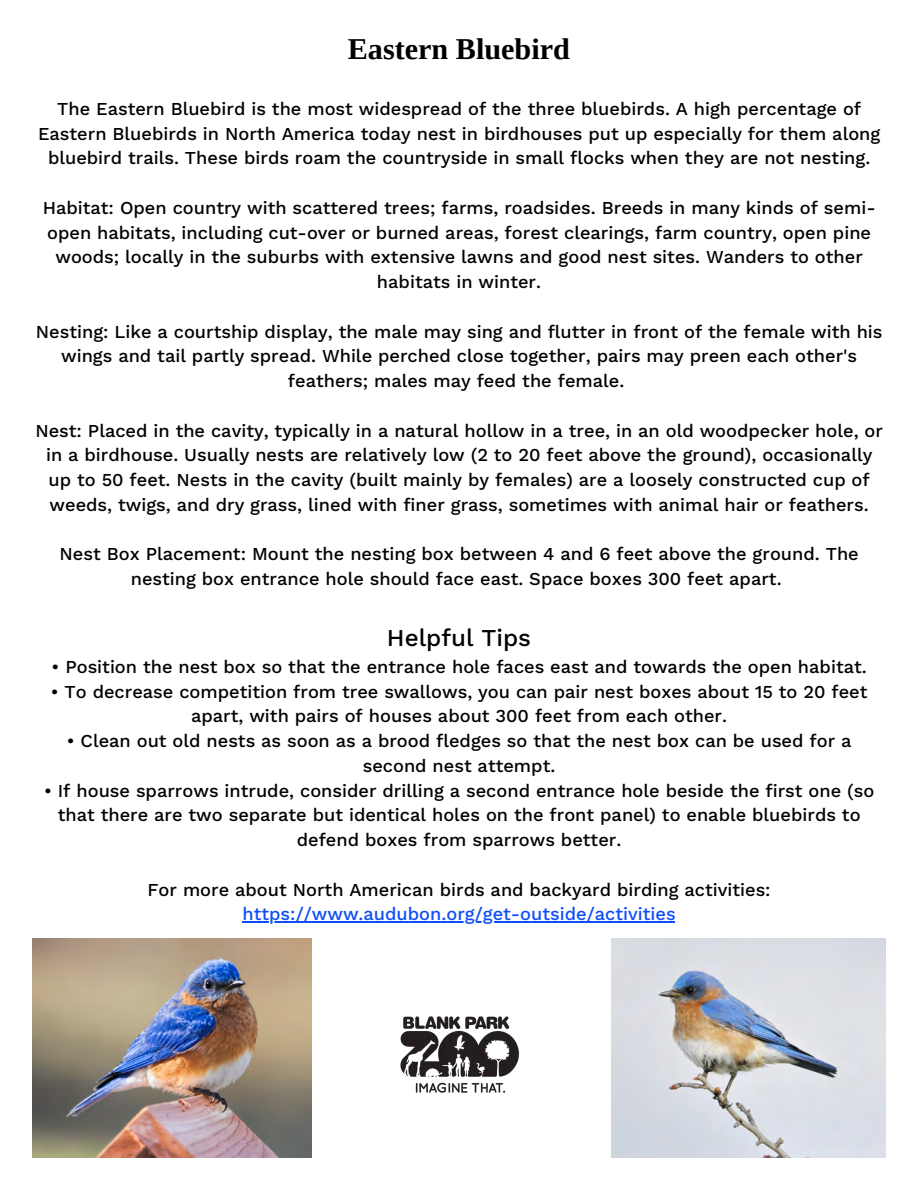
<style>
.page{position:relative;width:918px;height:1188px;background:#fff}
.page>*{position:absolute;margin:0;border:0;box-sizing:border-box;transform-origin:0 0}
.t1{font:700 30.15px "Tinos";color:#000}
.t2{font:500 24.15px "Work Sans";color:#000}
.t3{font:500 18.15px/24.8px "Work Sans";color:#000;text-align:center}
.t4{font:500 18.15px "Work Sans";color:#0e4df8}
</style>
<div class="page">
<img style="left:32px;top:938px;width:279px;height:219px">
<hr style="left:243px;top:922px;width:432px;height:1px;background:#0e4df8">
<img style="left:611px;top:938px;width:275px;height:219px">
<img style="left:400px;top:1016px;width:120px;height:77px">
<p class="t1" style="left:348px;top:32px;width:224px">Eastern Bluebird</p>
<p class="t3" style="left:38px;top:96px;width:844px">The Eastern Bluebird is the most widespread of the three bluebirds. A high percentage of<br>Eastern Bluebirds in North America today nest in birdhouses put up especially for them along bluebird trails. These birds roam the countryside in small flocks when they are not nesting.</p>
<p class="t3" style="left:43px;top:195px;width:835px">Habitat: Open country with scattered trees; farms, roadsides. Breeds in many kinds of semi&shy;open habitats, including cut-over or burned areas, forest clearings, farm country, open pine woods; locally in the suburbs with extensive lawns and good nest sites. Wanders to other habitats in winter.</p>
<p class="t3" style="left:36px;top:319px;width:848px">Nesting: Like a courtship display, the male may sing and flutter in front of the female with his wings and tail partly spread. While perched close together, pairs may preen each other's feathers; males may feed the female.</p>
<p class="t3" style="left:35px;top:418px;width:849px">Nest: Placed in the cavity, typically in a natural hollow in a tree, in an old woodpecker hole, or in a birdhouse. Usually nests are relatively low (2 to 20 feet above the ground), occasionally up to 50 feet. Nests in the cavity (built mainly by females) are a loosely constructed cup of weeds, twigs, and dry grass, lined with finer grass, sometimes with animal hair or feathers.</p>
<p class="t3" style="left:60px;top:542px;width:801px">Nest Box Placement: Mount the nesting box between 4 and 6 feet above the ground. The nesting box entrance hole should face east. Space boxes 300 feet apart.</p>
<p class="t2" style="left:387px;top:624px;width:146px">Helpful Tips</p>
<p class="t3" style="left:52px;top:654px;width:817px">• Position the nest box so that the entrance hole faces east and towards the open habitat.</p>
<p class="t3" style="left:51px;top:679px;width:818px">• To decrease competition from tree swallows, you can pair nest boxes about 15 to 20 feet apart, with pairs of houses about 300 feet from each other.</p>
<p class="t3" style="left:67px;top:729px;width:786px">• Clean out old nests as soon as a brood fledges so that the nest box can be used for a second nest attempt.</p>
<p class="t3" style="left:44px;top:778px;width:832px">• If house sparrows intrude, consider drilling a second entrance hole beside the first one (so that there are two separate but identical holes on the front panel) to enable bluebirds to defend boxes from sparrows better.</p>
<p class="t3" style="left:148px;top:877px;width:625px">For more about North American birds and backyard birding activities:</p>
<p class="t4" style="left:243px;top:904px;width:435px">https://www.audubon.org/get-outside/activities</p>
</div>
